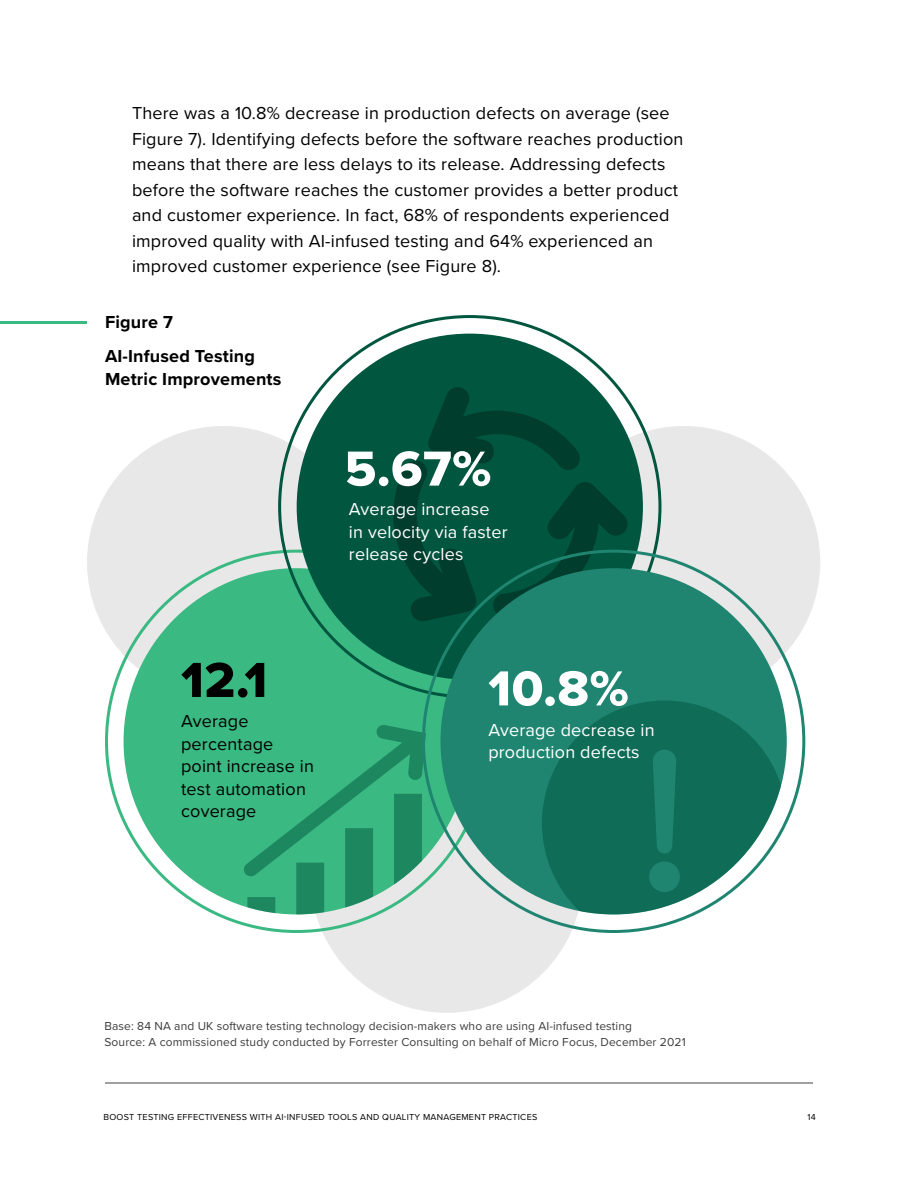
<style>
.page{position:relative;width:918px;height:1188px;background:#fff}
.page>*{position:absolute;margin:0;border:0;box-sizing:border-box;transform-origin:0 0}
.t1{font:51px "Proxima Nova Extrabld";color:#fff}
.t2{font:51px "Proxima Nova Extrabld";color:#000}
.t3{font:18px/25.5px "Proxima Nova";letter-spacing:.01em;color:#000}
.t4{font:18px/22.5px "Proxima Nova";letter-spacing:.01em;color:#fff}
.t5{font:700 18px/34.5px "Proxima Nova";letter-spacing:.01em;color:#000}
.t6{font:12px/16.5px "Proxima Nova";letter-spacing:.01em;color:#3c3c3c}
.t7{font:9px "Proxima Nova";letter-spacing:.03em;color:#000}
</style>
<div class="page">
<hr style="left:0;top:321px;width:87px;height:3px;background:#3bb982">
<div style="left:311px;top:740px;width:272px;height:273px;background:#e8e8e8;border-radius:50%"></div>
<div style="left:87px;top:426px;width:272px;height:272px;background:#e8e8e8;border-radius:50%"></div>
<div style="left:548px;top:426px;width:272px;height:272px;background:#e8e8e8;border-radius:50%"></div>
<div style="left:124px;top:568px;width:346px;height:346px;background:#3bb982;border-radius:50%"></div>
<svg style="left:233px;top:724px;width:203px;height:190px"></svg>
<div style="left:297px;top:334px;width:346px;height:346px;background:#00563f;border-radius:50%"></div>
<svg style="left:393px;top:386px;width:236px;height:235px"></svg>
<div style="left:441px;top:568px;width:346px;height:346px;background:#1f8570;border-radius:50%"></div>
<svg style="left:542px;top:700px;width:245px;height:214px;fill:#0f6d57"></svg>
<hr style="left:105px;top:1082px;width:708px;height:2px;background:#828282">
<p class="t3" style="left:132px;top:100px;width:553px">There was a 10.8% decrease in production defects on average (see Figure 7). Identifying defects before the software reaches production means that there are less delays to its release. Addressing defects before the software reaches the customer provides a better product and customer experience. In fact, 68% of respondents experienced improved quality with AI-infused testing and 64% experienced an improved customer experience (see Figure 8).</p>
<p class="t5" style="left:105px;top:304px;width:151px">Figure 7<br>AI-Infused Testing</p>
<p class="t5" style="left:105px;top:361px;width:178px">Metric Improvements</p>
<h1 class="t1" style="left:345px;top:431px;width:148px">5.67%</h1>
<p class="t4" style="left:349px;top:497px;width:160px">Average increase in velocity via faster release cycles</p>
<h1 class="t2" style="left:181px;top:642px;width:88px">12.1</h1>
<h1 class="t1" style="left:488px;top:650px;width:142px">10.8%</h1>
<p class="t3" style="left:181px;top:709px;width:134px;line-height:22.5px">Average percentage point increase in test automation coverage</p>
<p class="t4" style="left:488px;top:718px;width:168px">Average decrease in production defects</p>
<p class="t6" style="left:105px;top:1017px;width:583px">Base: 84 NA and UK software testing technology decision-makers who are using AI-infused testing<br>Source: A commissioned study conducted by Forrester Consulting on behalf of Micro Focus, December 2021</p>
<p class="t7" style="left:104px;top:1110px;width:435px">BOOST TESTING EFFECTIVENESS WITH AI-INFUSED TOOLS AND QUALITY MANAGEMENT PRACTICES</p>
<p class="t7" style="left:808px;top:1110px;width:10px">14</p>
</div>
